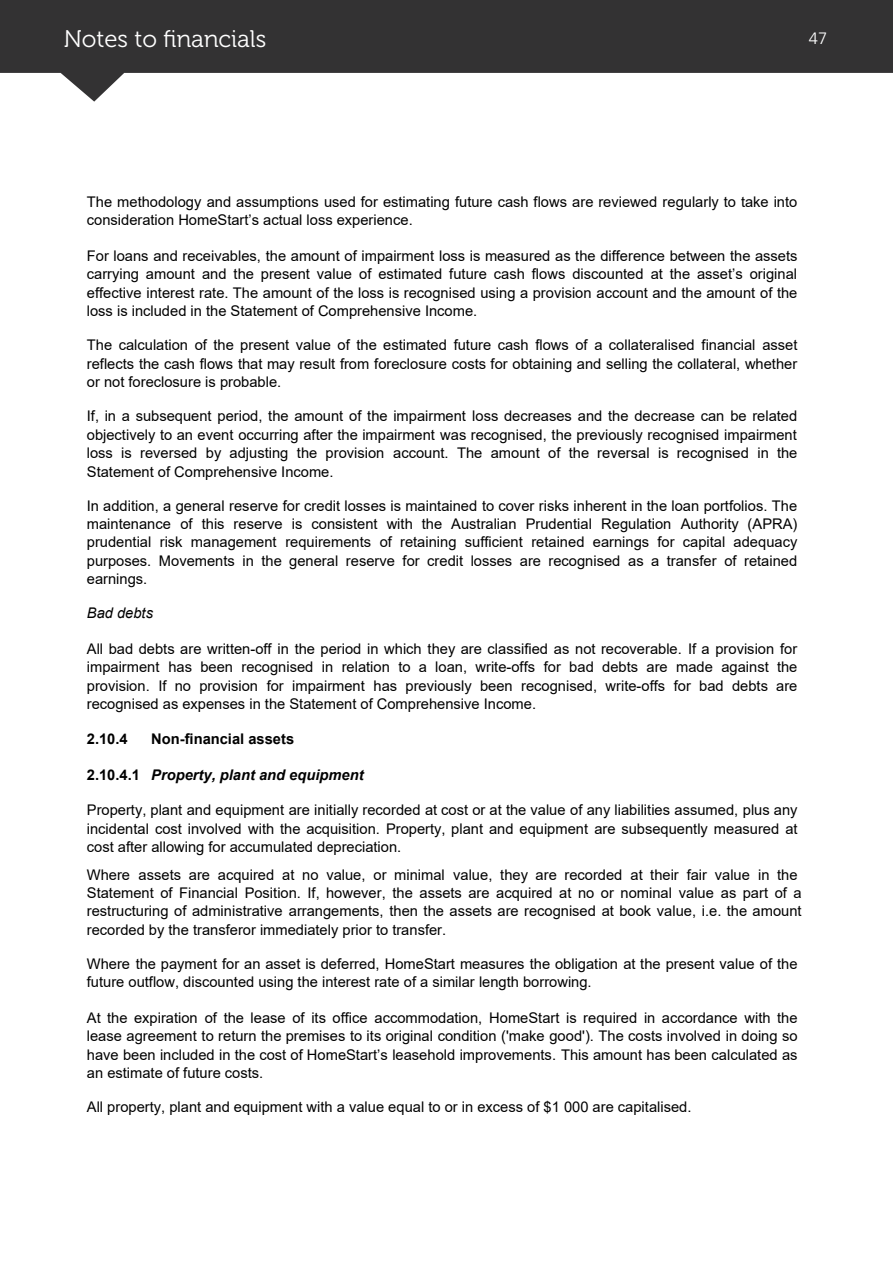
<style>
.page{position:relative;width:893px;height:1263px;background:#fff}
.page>*{position:absolute;margin:0;border:0;box-sizing:border-box;transform-origin:0 0}
.t1{font:24px "Museo 300";color:#fff}
.t2{font:300 16.5px "Frutiger";color:#fff}
.t3{font:14.7px/18.3px "Arial";color:#000;text-align:justify}
.t4{font:700 14.7px "Arial";color:#000}
.t5{font:italic 700 14.7px "Arial";color:#000}
.t6{font:italic 14.7px "Arial";color:#000}
</style>
<div class="page">
<svg style="left:0;top:0;width:893px;height:102px;fill:#333233"></svg>
<h1 class="t1" style="left:64px;top:26px;width:204px">Notes to financials</h1>
<p class="t2" style="left:809px;top:29px;width:20px">47</p>
<p class="t3" style="left:87px;top:193px;width:712px">The methodology and assumptions used for estimating future cash flows are reviewed regularly to take into consideration HomeStart’s actual loss experience.</p>
<p class="t3" style="left:87px;top:247px;width:712px">For loans and receivables, the amount of impairment loss is measured as the difference between the assets carrying amount and the present value of estimated future cash flows discounted at the asset’s original effective interest rate. The amount of the loss is recognised using a provision account and the amount of the loss is included in the Statement of Comprehensive Income.</p>
<p class="t3" style="left:87px;top:336px;width:712px">The calculation of the present value of the estimated future cash flows of a collateralised financial asset reflects the cash flows that may result from foreclosure costs for obtaining and selling the collateral, whether or not foreclosure is probable.</p>
<p class="t3" style="left:87px;top:407px;width:712px">If, in a subsequent period, the amount of the impairment loss decreases and the decrease can be related objectively to an event occurring after the impairment was recognised, the previously recognised impairment loss is reversed by adjusting the provision account. The amount of the reversal is recognised in the Statement of Comprehensive Income.</p>
<p class="t3" style="left:87px;top:496px;width:712px">In addition, a general reserve for credit losses is maintained to cover risks inherent in the loan portfolios. The maintenance of this reserve is consistent with the Australian Prudential Regulation Authority (APRA) prudential risk management requirements of retaining sufficient retained earnings for capital adequacy purposes. Movements in the general reserve for credit losses are recognised as a transfer of retained earnings.</p>
<p class="t6" style="left:87px;top:603px;width:68px">Bad debts</p>
<p class="t3" style="left:87px;top:639px;width:712px">All bad debts are written-off in the period in which they are classified as not recoverable. If a provision for impairment has been recognised in relation to a loan, write-offs for bad debts are made against the provision. If no provision for impairment has previously been recognised, write-offs for bad debts are recognised as expenses in the Statement of Comprehensive Income.</p>
<p class="t4" style="left:87px;top:728px;width:42px">2.10.4</p>
<p class="t4" style="left:87px;top:764px;width:55px">2.10.4.1</p>
<p class="t4" style="left:151px;top:728px;width:144px">Non-financial assets</p>
<p class="t5" style="left:151px;top:765px;width:214px">Property, plant and equipment</p>
<p class="t3" style="left:87px;top:801px;width:712px">Property, plant and equipment are initially recorded at cost or at the value of any liabilities assumed, plus any incidental cost involved with the acquisition. Property, plant and equipment are subsequently measured at cost after allowing for accumulated depreciation.</p>
<p class="t3" style="left:87px;top:865px;width:716px;text-align:left">Where assets are acquired at no value, or minimal value, they are recorded at their fair value in the Statement of Financial Position. If, however, the assets are acquired at no or nominal value as part of a restructuring of administrative arrangements, then the assets are recognised at book value, i.e. the amount recorded by the transferor immediately prior to transfer.</p>
<p class="t3" style="left:87px;top:954px;width:712px">Where the payment for an asset is deferred, HomeStart measures the obligation at the present value of the future outflow, discounted using the interest rate of a similar length borrowing.</p>
<p class="t3" style="left:87px;top:1008px;width:712px">At the expiration of the lease of its office accommodation, HomeStart is required in accordance with the lease agreement to return the premises to its original condition ('make good'). The costs involved in doing so have been included in the cost of HomeStart’s leasehold improvements. This amount has been calculated as an estimate of future costs.</p>
<p class="t3" style="left:87px;top:1098px;width:606px">All property, plant and equipment with a value equal to or in excess of $1 000 are capitalised.</p>
</div>
